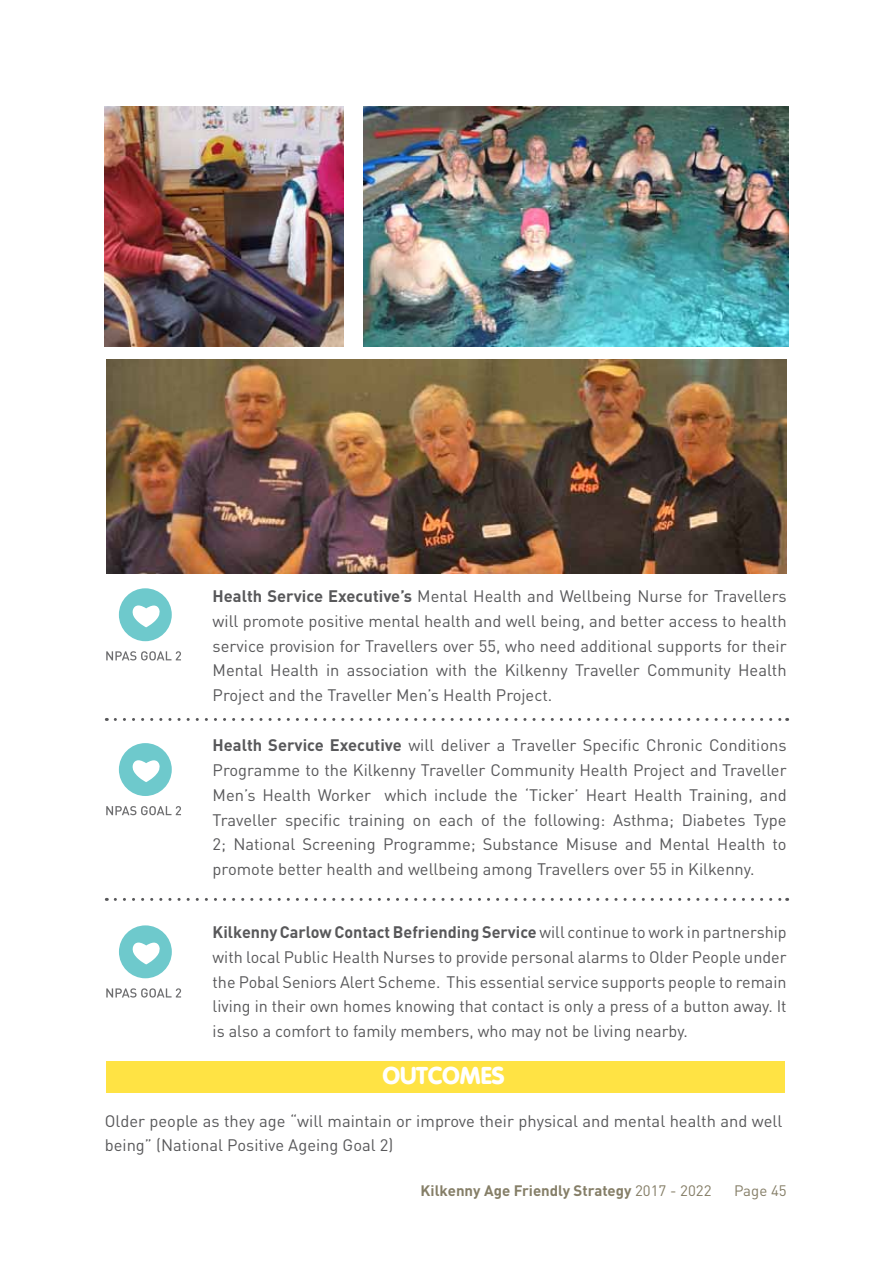
<style>
.page{position:relative;width:893px;height:1263px;background:#fff}
.page>*{position:absolute;margin:0;border:0;box-sizing:border-box;transform-origin:0 0}
.t1{font:900 24px "VAG Rounded";color:#fff}
.t2{font:16.5px/24.8px "DIN";color:#58585a;text-align:justify}
.t3{font:700 15px "DIN";color:#857e67}
.t4{font:15px "DIN";color:#857e67}
.s1{font-weight:700}
.s2{font-weight:400}
</style>
<div class="page">
<div style="left:119px;top:743px;width:53px;height:53px;background:#6ec9cc;border-radius:50%"></div>
<svg style="left:106px;top:806px;width:75px;height:9px"></svg>
<svg style="left:132px;top:760px;width:28px;height:22px"></svg>
<div style="left:119px;top:588px;width:53px;height:53px;background:#6ec9cc;border-radius:50%"></div>
<svg style="left:106px;top:651px;width:75px;height:9px"></svg>
<svg style="left:132px;top:605px;width:28px;height:22px"></svg>
<div style="left:119px;top:925px;width:53px;height:53px;background:#6ec9cc;border-radius:50%"></div>
<svg style="left:106px;top:988px;width:75px;height:9px"></svg>
<svg style="left:132px;top:942px;width:28px;height:22px"></svg>
<div style="left:106px;top:1061px;width:679px;height:32px;background:#ffe344"></div>
<svg style="left:115px;top:718px;width:673px;height:3px"></svg>
<svg style="left:115px;top:898px;width:673px;height:3px"></svg>
<img style="left:105px;top:106px;width:238px;height:240px">
<img style="left:363px;top:106px;width:425px;height:240px">
<img style="left:106px;top:360px;width:681px;height:213px">
<p class="t2" style="left:213px;top:583px;width:576px"><span class="s1">Health Service Executive’s</span> Mental Health and Wellbeing N urse for Travellers will promote positive mental health and well being, and better access to health service provision for Travellers over 55, who need additional supports for their Mental Health in association with the Kilkenny Traveller Community Health Project and the Traveller Men’s Health Project.</p>
<p class="t2" style="left:213px;top:733px;width:576px"><span class="s1">Health Service Executive</span> will deliver a Traveller Specific Chronic Conditions Programme to the Kilkenny Traveller Community Health Project and Traveller Men’s Health Worker which include the ‘Ticker’ Heart Health Training, and Traveller specific training on each of the following: Asthma; Diabetes Type 2; National Screening Programme; Substance Misuse and Mental Health to promote better health and wellbeing among Travellers over 55 in Kilkenny.</p>
<p class="t2" style="left:213px;top:919px;width:576px"><span class="s1">Kilkenny Carlow Contact Befriending Service</span> will continue to work in partnership with local Public Health N urses to provide personal alarms to Older People under the Pobal Seniors Alert Scheme. This essential service supports people to remain living in their own homes knowing that contact is only a press of a button away. It is also a comfort to family members, who may not be living nearby.</p>
<h1 class="t1" style="left:382px;top:1061px;width:111px">OUTCOMES</h1>
<p class="t2" style="left:105px;top:1108px;width:679px">Older people as they age “will maintain or improve their physical and mental health and well being” (National Positive Ageing Goal 2)</p>
<p class="t3" style="left:421px;top:1181px;width:292px">Kilkenny Age Friendly Strategy <span class="s2">2017 - 2022</span></p>
<p class="t4" style="left:734px;top:1181px;width:54px">Page 45</p>
</div>
